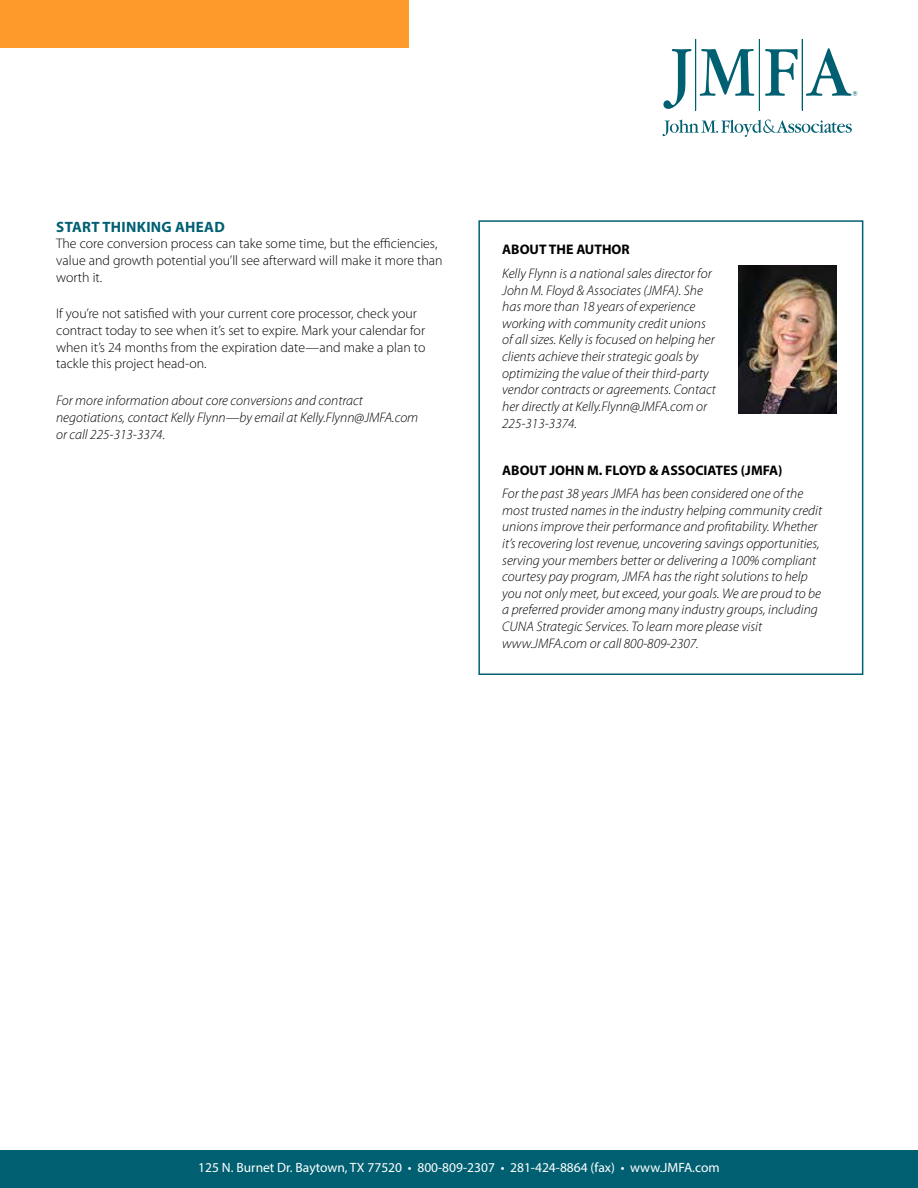
<style>
.page{position:relative;width:918px;height:1188px;background:#fff}
.page>*{position:absolute;margin:0;border:0;box-sizing:border-box;transform-origin:0 0}
.t1{font:700 15px "Myriad Pro";letter-spacing:.02em;color:#006072}
.t2{font:italic 300 13.8px/16.6px "Myriad Pro";color:#000}
.t3{font:300 13.8px/16.6px "Myriad Pro";color:#000}
.t4{font:700 13.8px "Myriad Pro";color:#000}
.t5{font:13.5px "Myriad Pro";color:#fff}
</style>
<div class="page">
<div style="left:0;top:0;width:408px;height:47px;background:#fd9a2b"></div>
<svg style="left:663px;top:49px;width:28px;height:60px"></svg>
<svg style="left:700px;top:49px;width:54px;height:47px"></svg>
<svg style="left:765px;top:49px;width:33px;height:47px"></svg>
<hr style="left:695px;top:39px;width:1px;height:71px;background:#006072">
<hr style="left:759px;top:39px;width:1px;height:71px;background:#006072">
<hr style="left:802px;top:39px;width:1px;height:71px;background:#006072">
<svg style="left:663px;top:120px;width:189px;height:17px"></svg>
<svg style="left:806px;top:48px;width:51px;height:48px"></svg>
<div style="left:0;top:1150px;width:918px;height:38px;background:#006072"></div>
<div style="left:478px;top:220px;width:385px;height:455px;border:2px solid #006072"></div>
<img style="left:738px;top:266px;width:99px;height:148px">
<p class="t1" style="left:56px;top:217px;width:170px">START THINKING AHEAD</p>
<p class="t3" style="left:56px;top:235px;width:388px">The core conversion process can take some time, but the efficiencies, value and growth potential you’ll see afterward will make it more than worth it.</p>
<p class="t3" style="left:56px;top:305px;width:371px">If you’re not satisfied with your current core processor, check your contract today to see when it’s set to expire. Mark your calendar for when it’s 24 months from the expiration date—and make a plan to tackle this project head-on.</p>
<p class="t2" style="left:56px;top:392px;width:364px">For more information about core conversions and contract negotiations, contact Kelly Flynn—by email at Kelly.Flynn@JMFA.com or call 225-313-3374.</p>
<p class="t4" style="left:502px;top:241px;width:129px">ABOUT THE AUTHOR</p>
<p class="t2" style="left:502px;top:265px;width:215px">Kelly Flynn is a national sales director for John M. Floyd &amp; Associates (JMFA). She has more than 18 years of experience working with community credit unions of all sizes. Kelly is focused on helping her clients achieve their strategic goals by optimizing the value of their third-party vendor contracts or agreements. Contact her directly at Kelly.Flynn@JMFA.com or 225-313-3374.</p>
<p class="t4" style="left:502px;top:461px;width:282px">ABOUT JOHN M. FLOYD &amp; ASSOCIATES (JMFA)</p>
<p class="t2" style="left:502px;top:485px;width:321px">For the past 38 years JMFA has been considered one of the most trusted names in the industry helping community credit unions improve their performance and profitability. Whether it’s recovering lost revenue, uncovering savings opportunities, serving your members better or delivering a 100% compliant courtesy pay program, JMFA has the right solutions to help you not only meet, but exceed, your goals. We are proud to be a preferred provider among many industry groups, including CUNA Strategic Services. To learn more please visit www.JMFA.com or call 800-809-2307.</p>
<p class="t5" style="left:198px;top:1159px;width:523px">125 N. Burnet Dr. Baytown, TX 77520 • 800-809-2307 • 281-424-8864 (fax) • www.JMFA.com</p>
</div>
